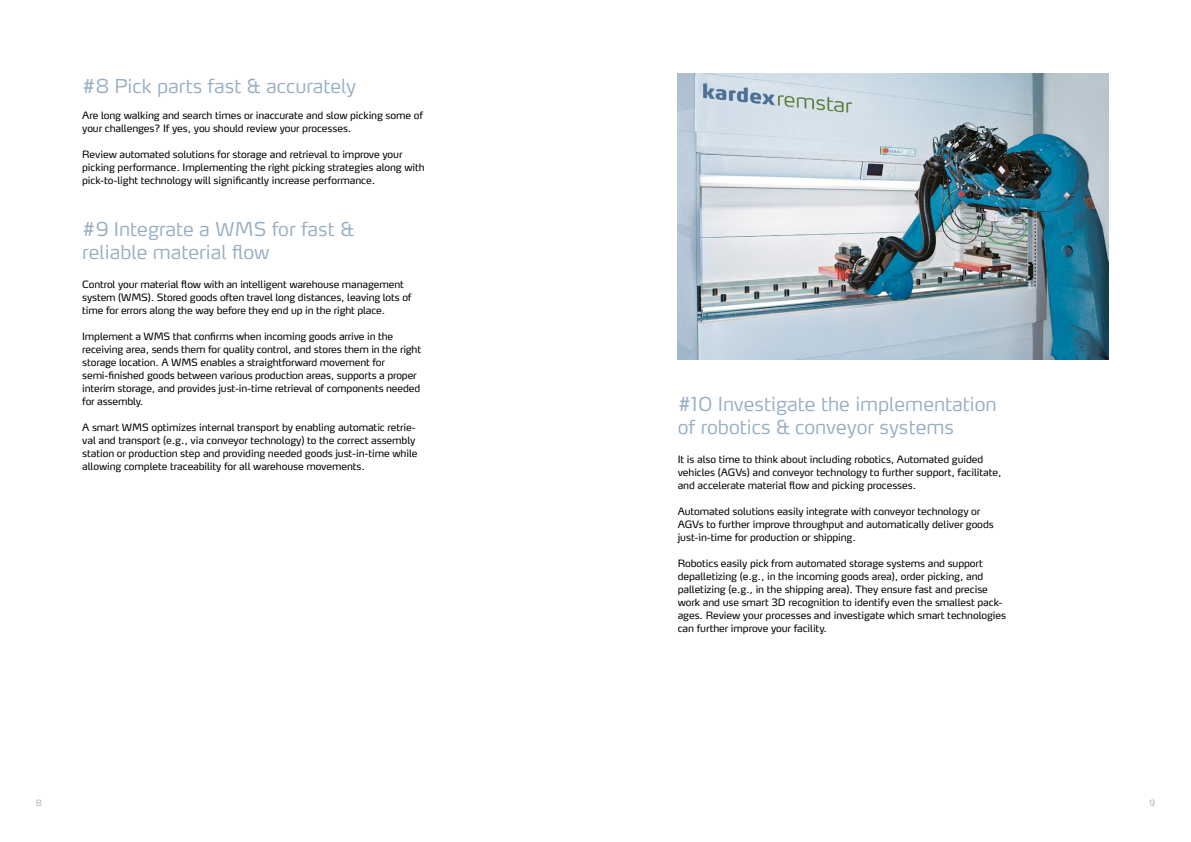
<style>
.page{position:relative;width:1191px;height:842px;background:#fff}
.page>*{position:absolute;margin:0;border:0;box-sizing:border-box;transform-origin:0 0}
.t1{font:300 19px/22.8px "Max OT";color:#96aec2}
.t2{font:10px/13px "Max OT";letter-spacing:-.01em;color:#000}
.t3{font:300 8.5px "Max OT";color:#a8aca9}
</style>
<div class="page">
<img style="left:677px;top:73px;width:431px;height:286px">
<h1 class="t1" style="left:82px;top:74px;width:275px">#8 Pick parts fast &amp; accurately</h1>
<p class="t2" style="left:82px;top:109px;width:342px">Are long walking and search times or inaccurate and slow picking some of your challenges? If yes, you should review your processes.</p>
<p class="t2" style="left:82px;top:148px;width:344px">Review automated solutions for storage and retrieval to improve your picking performance. Implementing the right picking strategies along with pick-to-light technology will significantly increase performance.</p>
<h1 class="t1" style="left:82px;top:217px;width:273px">#9 Integrate a WMS for fast &amp; reliable material flow</h1>
<p class="t2" style="left:82px;top:278px;width:331px">Control your material flow with an intelligent warehouse management system (WMS). Stored goods often travel long distances, leaving lots of time for errors along the way before they end up in the right place.</p>
<p class="t2" style="left:82px;top:330px;width:340px">Implement a WMS that confirms when incoming goods arrive in the receiving area, sends them for quality control, and stores them in the right storage location. A WMS enables a straightforward movement for semi-finished goods between various production areas, supports a proper interim storage, and provides just-in-time retrieval of components needed for assembly.</p>
<p class="t2" style="left:82px;top:421px;width:337px">A smart WMS optimizes internal transport by enabling automatic retrie&shy;val and transport (e.g., via conveyor technology) to the correct assembly station or production step and providing needed goods just-in-time while allowing complete traceability for all warehouse movements.</p>
<h1 class="t1" style="left:677px;top:393px;width:320px">#10 Investigate the implementation of robotics &amp; conveyor systems</h1>
<p class="t2" style="left:677px;top:453px;width:325px">It is also time to think about including robotics, Automated guided vehicles (AGVs) and conveyor technology to further support, facilitate, and accelerate material flow and picking processes.</p>
<p class="t2" style="left:677px;top:505px;width:317px">Automated solutions easily integrate with conveyor technology or<br>AGVs to further improve throughput and automatically deliver goods just-in-time for production or shipping.</p>
<p class="t2" style="left:677px;top:557px;width:330px">Robotics easily pick from automated storage systems and support depalletizing (e.g., in the incoming goods area), order picking, and palletizing (e.g., in the shipping area). They ensure fast and precise work and use smart 3D recognition to identify even the smallest pack&shy;ages. Review your processes and investigate which smart technologies can further improve your facility.</p>
<p class="t3" style="left:36px;top:798px;width:7px">8</p>
<p class="t3" style="left:1149px;top:798px;width:7px">9</p>
</div>
